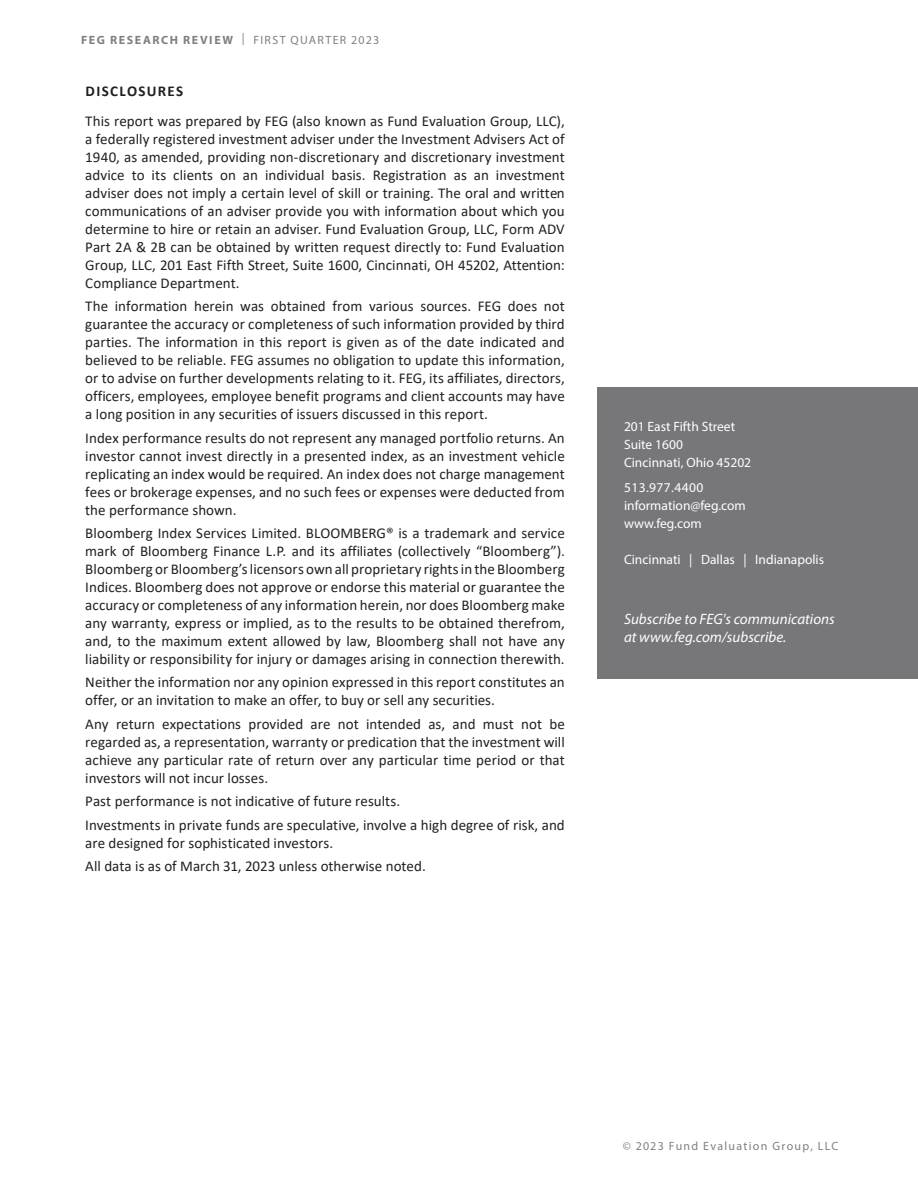
<style>
.page{position:relative;width:918px;height:1188px;background:#fff}
.page>*{position:absolute;margin:0;border:0;box-sizing:border-box;transform-origin:0 0}
.Disclosures_and_Indi{font:15px/18px "Calibri";color:#231f20;text-align:justify}
.TOC_Global_Equity{font:italic 15px/18px "Myriad Pro";color:#fff}
.DISCLOSURES_AND_INDI{font:700 15px "Calibri";letter-spacing:.085em;color:#231f20}
.TOC_Global_Equity-2{font:13.5px "Myriad Pro";color:#fff}
.TOC_Global_Equity-3{font:13.5px "Myriad Pro";letter-spacing:.03em;color:#fff}
.t1{font:700 12px "Myriad Pro";letter-spacing:.135em;color:#808083}
.t2{font:12px "Myriad Pro";letter-spacing:.105em;color:#808083}
.s1{font-weight:400}
</style>
<div class="page">
<div style="left:597px;top:388px;width:321px;height:291px;background:#77777a"></div>
<p class="t1" style="left:81px;top:32px;width:300px">FEG RESEARCH REVIEW <span class="s1">| FIRST QUARTER 2023</span></p>
<p class="DISCLOSURES_AND_INDI" style="left:86px;top:80px;width:99px">DISCLOSURES</p>
<p class="Disclosures_and_Indi" style="left:85px;top:111px;width:481px">This report was prepared by FEG (also known as Fund Evaluation Group, LLC), a federally registered investment adviser under the Investment Advisers Act of 1940, as amended, providing non-discretionary and discretionary investment advice to its clients on an individual basis. Registration as an investment adviser does not imply a certain level of skill or training. The oral and written communications of an adviser provide you with information about which you determine to hire or retain an adviser. Fund Evaluation Group, LLC, Form ADV Part 2A &amp; 2B can be obtained by written request directly to: Fund Evaluation Group, LLC, 201 East Fifth Street, Suite 1600, Cincinnati, OH 45202, Attention:<br>Compliance Department.</p>
<p class="Disclosures_and_Indi" style="left:85px;top:297px;width:481px">The information herein was obtained from various sources. FEG does not guarantee the accuracy or completeness of such information provided by third parties. The information in this report is given as of the date indicated and believed to be reliable. FEG assumes no obligation to update this information, or to advise on further developments relating to it. FEG, its affiliates, directors, officers, employees, employee benefit programs and client accounts may have a long position in any securities of issuers discussed in this report.</p>
<p class="Disclosures_and_Indi" style="left:85px;top:428px;width:481px">Index performance results do not represent any managed portfolio returns. An investor cannot invest directly in a presented index, as an investment vehicle replicating an index would be required. An index does not charge management fees or brokerage expenses, and no such fees or expenses were deducted from the performance shown.</p>
<p class="Disclosures_and_Indi" style="left:85px;top:524px;width:481px">Bloomberg Index Services Limited. BLOOMBERG® is a trademark and service mark of Bloomberg Finance L.P. and its affiliates (collectively “Bloomberg”).<br>Bloomberg or Bloomberg’s licensors own all proprietary rights in the Bloomberg Indices. Bloomberg does not approve or endorse this material or guarantee the accuracy or completeness of any information herein, nor does Bloomberg make any warranty, express or implied, as to the results to be obtained therefrom, and, to the maximum extent allowed by law, Bloomberg shall not have any liability or responsibility for injury or damages arising in connection therewith.</p>
<p class="Disclosures_and_Indi" style="left:85px;top:673px;width:481px">Neither the information nor any opinion expressed in this report constitutes an offer, or an invitation to make an offer, to buy or sell any securities.</p>
<p class="Disclosures_and_Indi" style="left:85px;top:714px;width:481px">Any return expectations provided are not intended as, and must not be regarded as, a representation, warranty or predication that the investment will achieve any particular rate of return over any particular time period or that investors will not incur losses.</p>
<p class="Disclosures_and_Indi" style="left:85px;top:792px;width:316px">Past performance is not indicative of future results.</p>
<p class="Disclosures_and_Indi" style="left:85px;top:815px;width:481px">Investments in private funds are speculative, involve a high degree of risk, and are designed for sophisticated investors.</p>
<p class="Disclosures_and_Indi" style="left:85px;top:857px;width:342px">All data is as of March 31, 2023 unless otherwise noted.</p>
<p class="TOC_Global_Equity-2" style="left:624px;top:418px;width:113px">201 East Fifth Street</p>
<p class="TOC_Global_Equity-2" style="left:624px;top:436px;width:60px">Suite 1600</p>
<p class="TOC_Global_Equity-2" style="left:624px;top:454px;width:129px">Cincinnati, Ohio 45202</p>
<p class="TOC_Global_Equity-3" style="left:624px;top:479px;width:81px">513.977.4400</p>
<p class="TOC_Global_Equity-2" style="left:624px;top:497px;width:123px">information@feg.com</p>
<p class="TOC_Global_Equity-2" style="left:624px;top:515px;width:79px">www.feg.com</p>
<p class="TOC_Global_Equity-2" style="left:624px;top:551px;width:202px">Cincinnati | Dallas | Indianapolis</p>
<p class="TOC_Global_Equity" style="left:624px;top:610px;width:212px">Subscribe to FEG's communications at www.feg.com/subscribe.</p>
<p class="t2" style="left:623px;top:1139px;width:217px">© 2023 Fund Evaluation Group, LLC</p>
</div>
